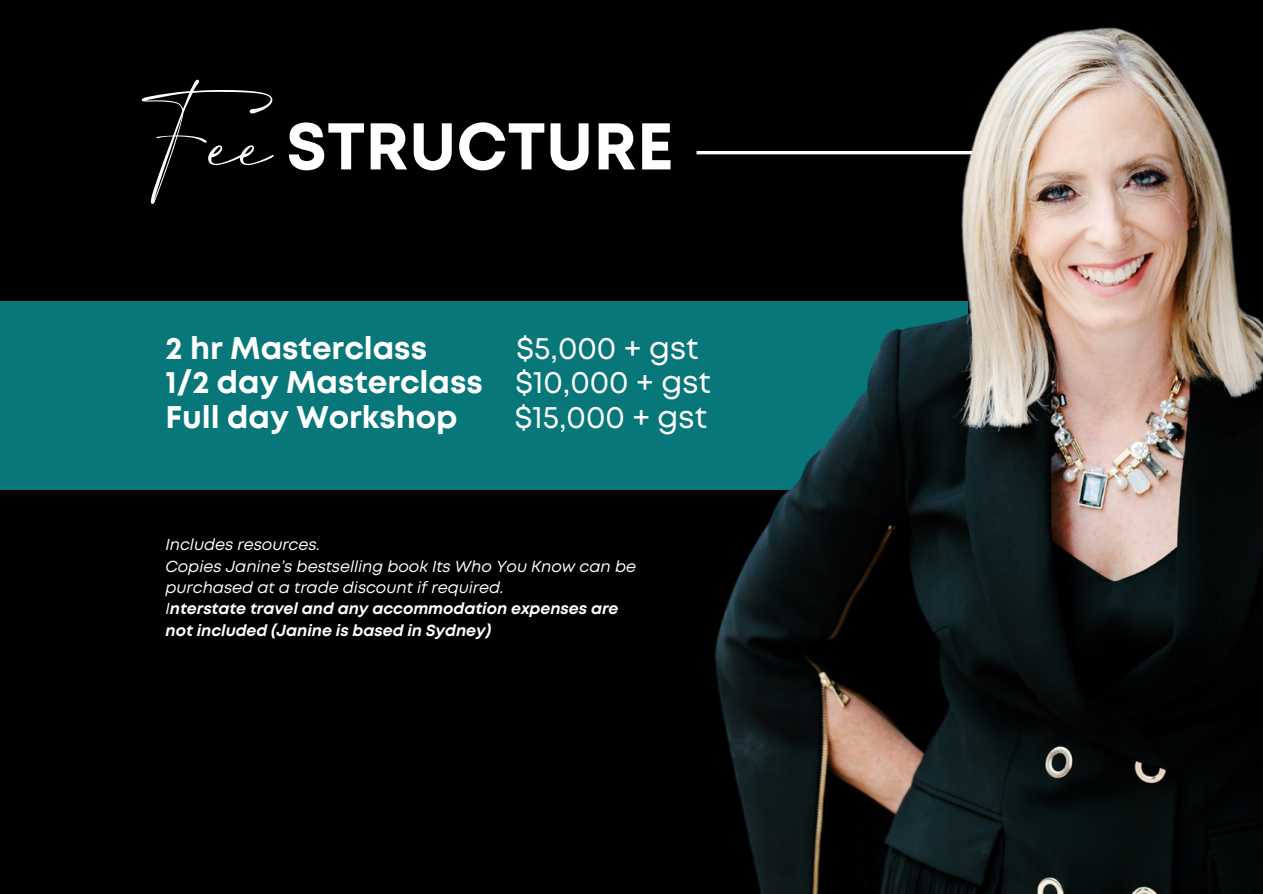
<style>
.page{position:relative;width:1263px;height:894px;background:#fff}
.page>*{position:absolute;margin:0;border:0;box-sizing:border-box;transform-origin:0 0}
.t1{font:149.25px "Salty Feathers";color:#fff}
.t2{font:700 65.85px "Mont";color:#fff}
.t3{font:700 31.2px "Mont";color:#fff}
.t4{font:31.2px "Mont";color:#fff}
.t5{font:italic 15.9px/21.3px "Mont";color:#fff}
.t6{font:italic 700 15.9px/21.3px "Mont";color:#fff}
.s1{font-weight:400}
</style>
<div class="page">
<div style="left:0;top:0;width:1263px;height:893px;background:#000"></div>
<div style="left:0;top:301px;width:967px;height:188px;background:#08777a"></div>
<img style="left:631px;top:27px;width:632px;height:866px">
<p class="t1" style="left:145px;top:79px;width:129px">Fee</p>
<p class="t2" style="left:286px;top:122px;width:389px">STRUCTURE</p>
<p class="t3" style="left:166px;top:336px;width:263px">2 hr Masterclass</p>
<p class="t4" style="left:517px;top:336px;width:183px">$5,000 + gst</p>
<p class="t3" style="left:166px;top:370px;width:547px">1/2 day Masterclass <span class="s1">$10,000 + gst</span></p>
<p class="t3" style="left:166px;top:405px;width:294px">Full day Workshop</p>
<p class="t4" style="left:515px;top:405px;width:194px">$15,000 + gst</p>
<p class="t5" style="left:166px;top:535px;width:156px">Includes resources.</p>
<p class="t5" style="left:166px;top:556px;width:472px">Copies Janine’s bestselling book Its Who You Know can be purchased at a trade discount if required.</p>
<p class="t6" style="left:166px;top:599px;width:454px"><span class="s1">I</span>nterstate travel and any accommodation expenses are not included (Janine is based in Sydney)</p>
</div>
